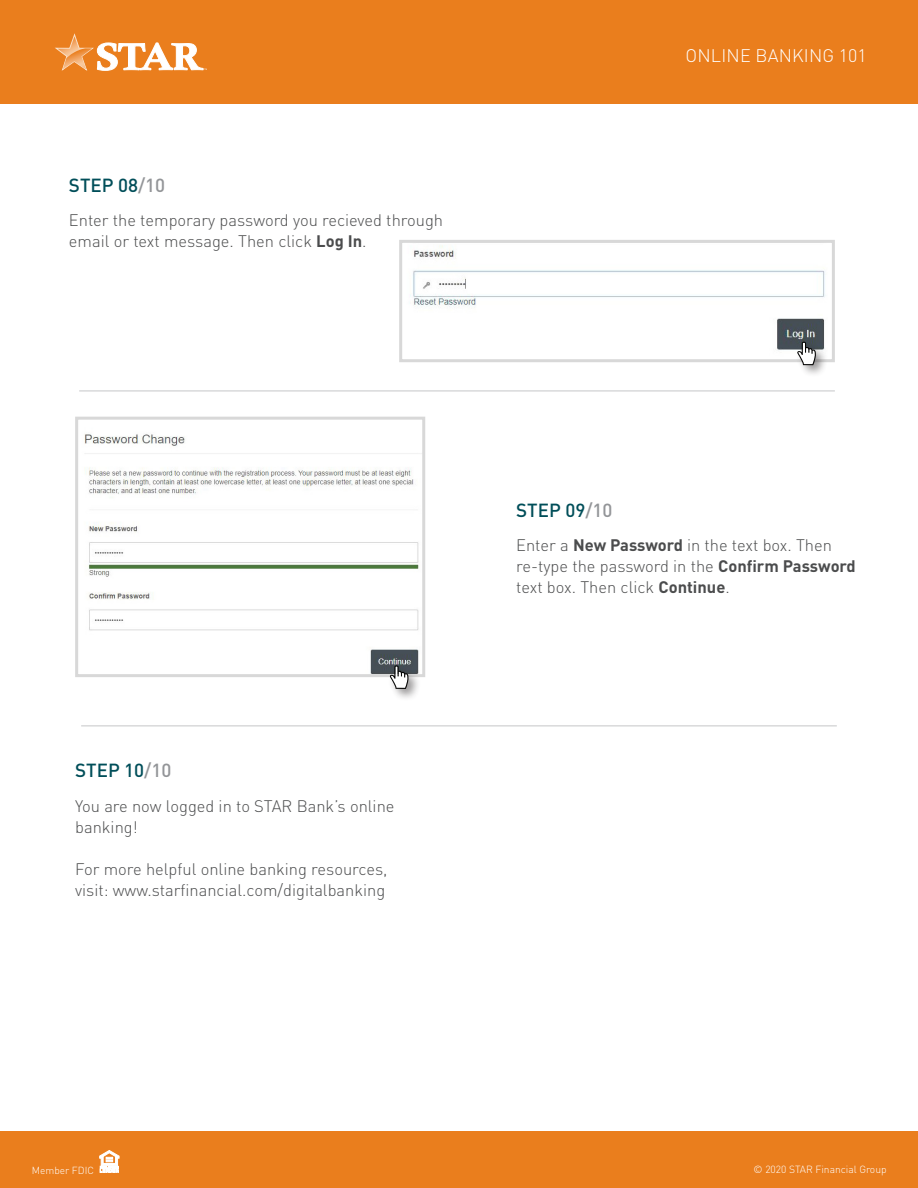
<style>
.page{position:relative;width:918px;height:1188px;background:#fff}
.page>*{position:absolute;margin:0;border:0;box-sizing:border-box;transform-origin:0 0}
.t1{font:500 18.75px "DIN Pro";color:#004e59}
.t2{font:300 18px "DIN Pro";letter-spacing:.01em;color:#fff}
.t3{font:300 16.5px/21px "DIN Pro";color:#4b4c4d}
.t4{font:300 10.35px "DIN Pro";color:#fff}
.t5{font:300 10.2px "DIN Pro";color:#fff}
.s1{color:#939598}
.s2{font-weight:700}
</style>
<div class="page">
<div style="left:0;top:0;width:918px;height:104px;background:#ea7e1d"></div>
<div style="left:0;top:1132px;width:918px;height:56px;background:#ea7e1d"></div>
<svg style="left:55px;top:33px;width:152px;height:38px"></svg>
<svg style="left:99px;top:1150px;width:20px;height:23px"></svg>
<img style="left:410px;top:245px;width:415px;height:105px">
<div style="left:399px;top:240px;width:436px;height:122px;border:3px solid #d8d8d8"></div>
<div style="left:795px;top:339px;width:33px;height:38px;background:#231f20;opacity:.45"></div>
<svg style="left:797px;top:342px;width:19px;height:23px"></svg>
<img style="left:84px;top:434px;width:336px;height:239px">
<div style="left:75px;top:417px;width:350px;height:260px;border:3px solid #d8d8d8"></div>
<div style="left:388px;top:663px;width:33px;height:38px;background:#231f20;opacity:.45"></div>
<svg style="left:390px;top:665px;width:18px;height:24px"></svg>
<hr style="left:79px;top:391px;width:756px;height:1px;background:#c5c6c8">
<hr style="left:81px;top:726px;width:756px;height:1px;background:#c5c6c8">
<p class="t1" style="left:69px;top:170px;width:98px">STEP 08<span class="s1">/10</span></p>
<p class="t3" style="left:69px;top:208px;width:376px">Enter the temporary password you recieved through email or text message. Then click <span class="s2">Log In</span>.</p>
<p class="t2" style="left:686px;top:41px;width:183px">ONLINE BANKING 101</p>
<p class="t1" style="left:75px;top:755px;width:98px">STEP 10<span class="s1">/10</span></p>
<p class="t3" style="left:75px;top:794px;width:321px">You are now logged in to STAR Bank’s online banking!</p>
<p class="t3" style="left:75px;top:857px;width:314px">For more helpful online banking resources, visit: www.starfinancial.com/digitalbanking</p>
<p class="t1" style="left:516px;top:495px;width:98px">STEP 09<span class="s1">/10</span></p>
<p class="t3" style="left:516px;top:533px;width:341px">Enter a <span class="s2">New Password</span> in the text box. Then re-type the password in the <span class="s2">Confirm Password </span>text box. Then click <span class="s2">Continue</span>.</p>
<p class="t5" style="left:32px;top:1162px;width:64px">Member FDIC</p>
<p class="t4" style="left:754px;top:1162px;width:135px">© 2020 STAR Financial Group</p>
</div>
